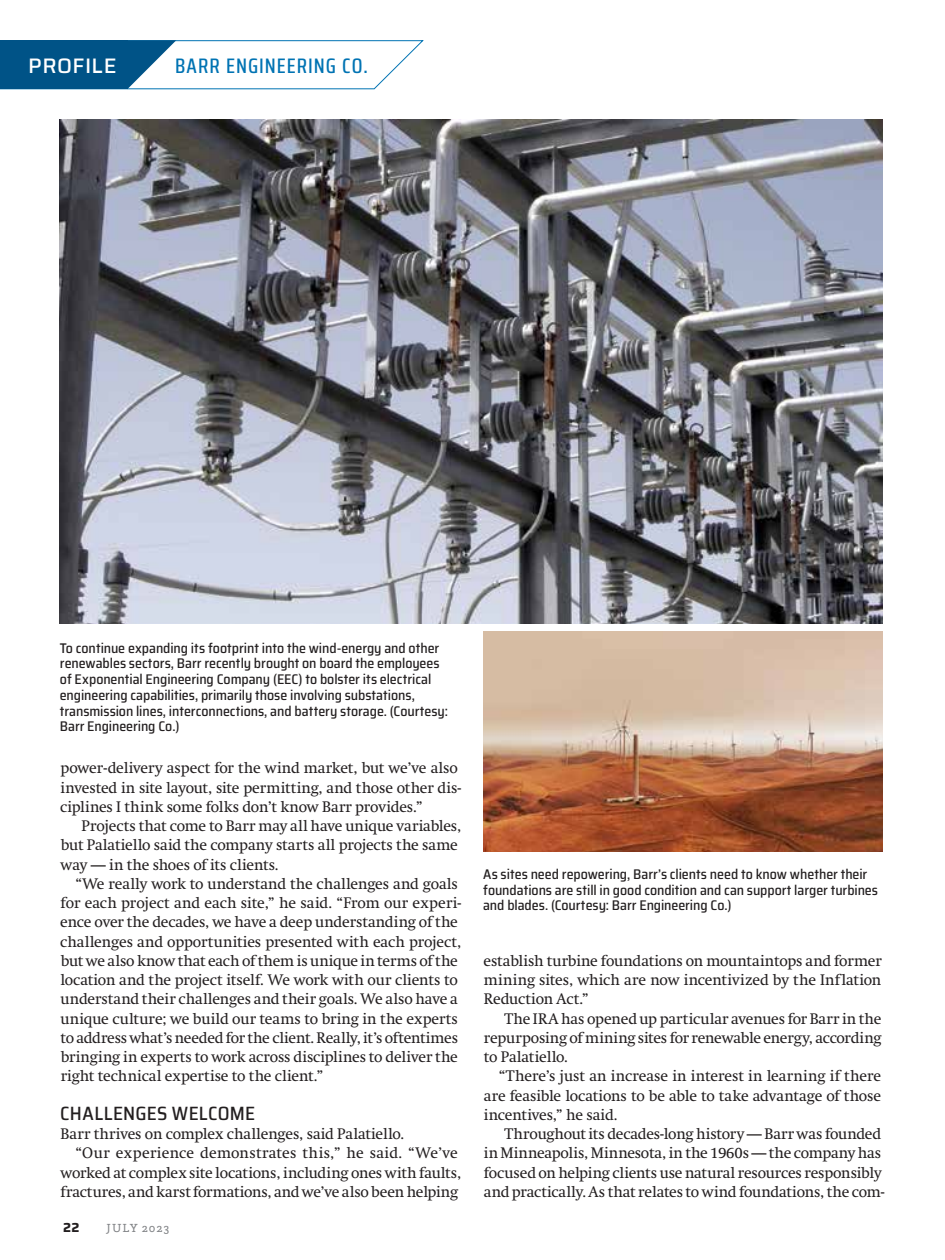
<style>
.page{position:relative;width:945px;height:1260px;background:#fff}
.page>*{position:absolute;margin:0;border:0;box-sizing:border-box;transform-origin:0 0}
.t1{font:500 21px "Saira Condensed";letter-spacing:.05em;color:#0073b3}
.t2{font:500 21px "Saira";letter-spacing:.025em;color:#fff}
.t3{font:500 semi-condensed 19.25px "Saira";letter-spacing:.015em;color:#231f20}
.t4{font:15.05px/19.2px "Swift";letter-spacing:-.005em;color:#231f20}
.t5{font:15.05px "Swift";letter-spacing:.02em;color:#231f20}
.t6{font:500 semi-condensed 14px/15.8px "Saira";letter-spacing:-.005em;color:#231f20}
.t7{font:700 13.12px "Saira";color:#231f20}
.t8{font:12.25px "Questa Slab";letter-spacing:.07em;color:#808285}
</style>
<div class="page">
<img style="left:60px;top:120px;width:823px;height:504px">
<img style="left:483px;top:631px;width:400px;height:220px">
<svg style="left:0;top:40px;width:424px;height:50px"></svg>
<h1 class="t2" style="left:28px;top:50px;width:90px">PROFILE</h1>
<h1 class="t1" style="left:175px;top:50px;width:194px">BARR ENGINEERING CO.</h1>
<p class="t6" style="left:60px;top:640px;width:390px">To continue expanding its footprint into the wind-energy and other renewables sectors, Barr recently brought on board the employees of Exponential Engineering Company (EEC) to bolster its electrical engineering capabilities, primarily those involving substations, transmission lines, interconnections, and battery storage. (Courtesy:<br>Barr Engineering Co.)</p>
<p class="t4" style="left:60px;top:759px;width:403px">power-delivery aspect for the wind market, but we’ve also invested in site layout, site permitting, and those other dis&shy;ciplines I think some folks don’t know Barr provides.”</p>
<p class="t4" style="left:61px;top:816px;width:402px;text-indent:21px">Projects that come to Barr may all have unique variables, but Palatiello said the company starts all projects the same way — in the shoes of its clients.</p>
<p class="t4" style="left:60px;top:874px;width:403px;text-indent:15px">“We really work to understand the challenges and goals for each project and each site,” he said. “From our experi&shy;ence over the decades, we have a deep understanding of the challenges and opportunities presented with each project, but we also know that each of them is unique in terms of the location and the project itself. We work with our clients to understand their challenges and their goals. We also have a unique culture; we build our teams to bring in the experts to address what’s needed for the client. Really, it’s oftentimes bringing in experts to work across disciplines to deliver the right technical expertise to the client.”</p>
<p class="t3" style="left:60px;top:1099px;width:196px">CHALLENGES WELCOME</p>
<p class="t4" style="left:61px;top:1124px;width:345px">Barr thrives on complex challenges, said Palatiello.</p>
<p class="t5" style="left:75px;top:1144px;width:384px">“Our experience demonstrates this,” he said. “We’ve</p>
<p class="t4" style="left:61px;top:1163px;width:402px">worked at complex site locations, including ones with faults,</p>
<p class="t4" style="left:61px;top:1182px;width:399px">fractures, and karst formations, and we’ve also been helping</p>
<p class="t7" style="left:63px;top:1218px;width:18px">22</p>
<p class="t8" style="left:107px;top:1220px;width:64px">JULY 2023</p>
<p class="t6" style="left:483px;top:866px;width:396px">As sites need repowering, Barr’s clients need to know whether their foundations are still in good condition and can support larger turbines and blades. (Courtesy: Barr Engineering Co.)</p>
<p class="t4" style="left:484px;top:951px;width:400px;text-align:justify">establish turbine foundations on mountaintops and former mining sites, which are now incentivized by the Inflation Reduction Act.”</p>
<p class="t4" style="left:484px;top:1009px;width:399px;text-align:justify;text-indent:21px">The IRA has opened up particular avenues for Barr in the repurposing of mining sites for renewable energy, according to Palatiello.</p>
<p class="t4" style="left:484px;top:1067px;width:399px;text-align:justify;text-indent:15px">“There’s just an increase in interest in learning if there are feasible locations to be able to take advantage of those incentives,” he said.</p>
<p class="t4" style="left:484px;top:1124px;width:402px;text-indent:21px">Throughout its decades-long history — Barr was founded in Minneapolis, Minnesota, in the 1960s — the company has focused on helping clients use natural resources responsibly and practically. As that relates to wind foundations, the com-</p>
</div>
